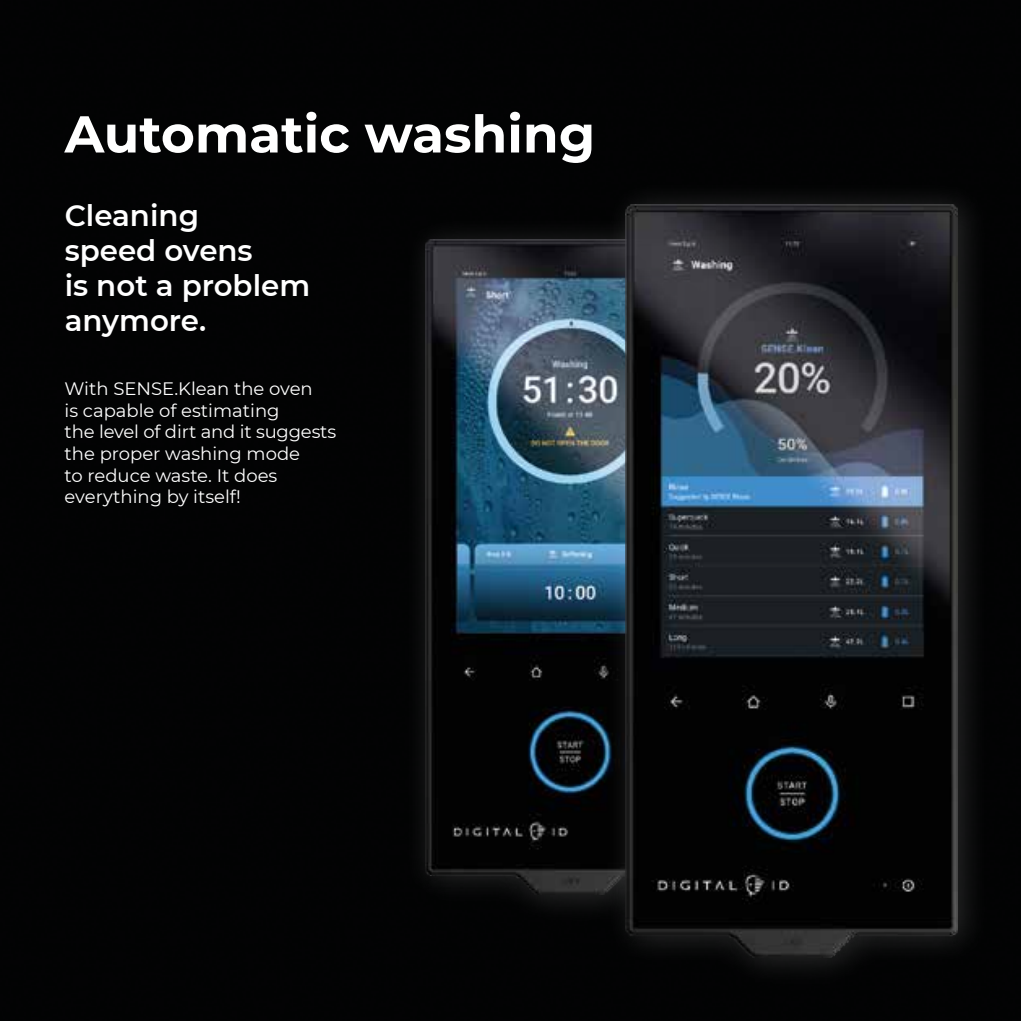
<style>
.page{position:relative;width:1021px;height:1021px;background:#fff}
.page>*{position:absolute;margin:0;border:0;box-sizing:border-box;transform-origin:0 0}
.t1{font:700 51.75px "Montserrat";color:#fff}
.t2{font:600 29.25px/35.1px "Montserrat";color:#fff}
.t3{font:18px/21.6px "Montserrat";color:#fff}
</style>
<div class="page">
<div style="left:1px;top:1px;width:1019px;height:1019px;background:#020303"></div>
<img style="left:392px;top:203px;width:200px;height:734px">
<img style="left:425px;top:240px;width:167px;height:654px">
<img style="left:592px;top:167px;width:409px;height:833px">
<img style="left:625px;top:204px;width:332px;height:753px">
<h1 class="t1" style="left:65px;top:97px;width:532px">Automatic washing</h1>
<h2 class="t2" style="left:65px;top:197px;width:247px">Cleaning<br>speed ovens<br>is not a problem anymore.</h2>
<p class="t3" style="left:65px;top:377px;width:273px">With SENSE.Klean the oven<br>is capable of estimating<br>the level of dirt and it suggests the proper washing mode<br>to reduce waste. It does everything by itself!</p>
</div>
